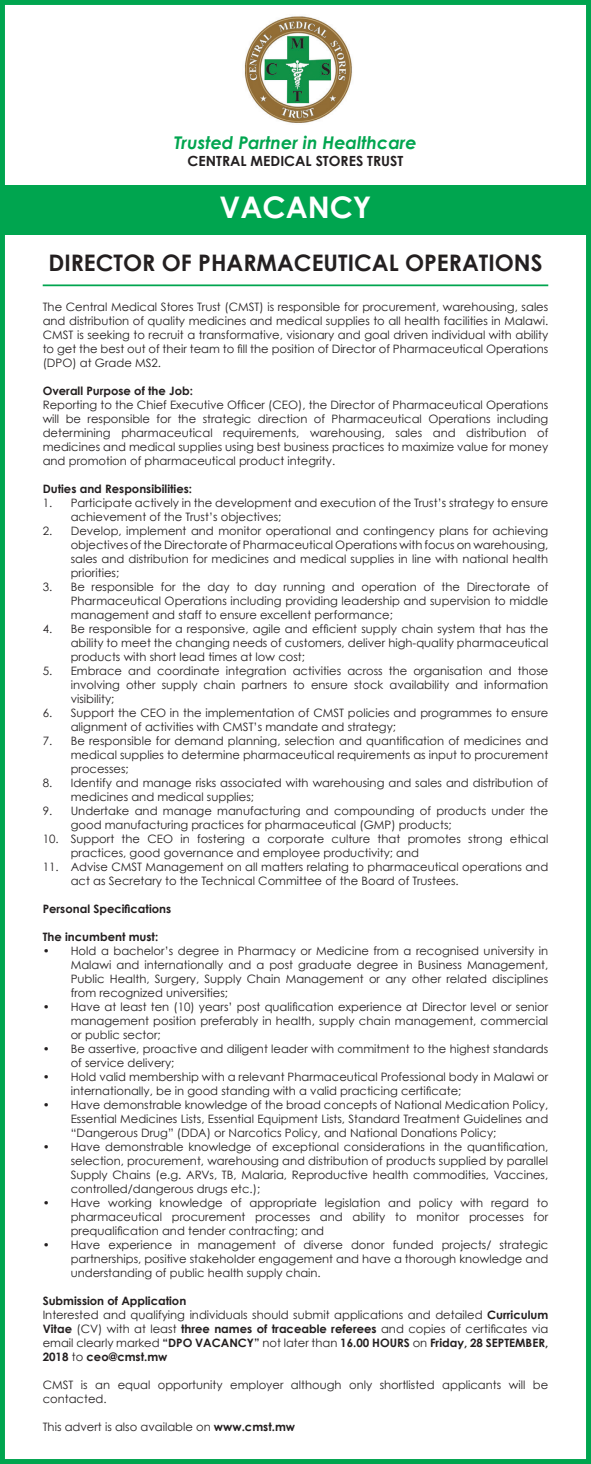
<style>
.page{position:relative;width:591px;height:1464px;background:#fff}
.page>*{position:absolute;margin:0;border:0;box-sizing:border-box;transform-origin:0 0}
.t1{font:700 29.75px "Century Gothic";color:#fff}
.t2{font:700 22.75px "Century Gothic";color:#231f20}
.t3{font:italic 700 17.5px "Century Gothic";color:#00a54f}
.t4{font:700 14px "Century Gothic";color:#231f20}
.t5{font:11.55px/14px "Century Gothic";color:#231f20;text-align:justify}
.t6{font:700 11.55px "Century Gothic";color:#231f20}
.s1{font-weight:700}
</style>
<div class="page">
<div style="left:0;top:0;width:590px;height:1463px;border:5px solid #00a54f"></div>
<div style="left:2px;top:185px;width:588px;height:50px;background:#00a54f"></div>
<img style="left:244px;top:16px;width:108px;height:107px">
<hr style="left:43px;top:284px;width:505px;height:2px;background:#00a54f">
<p class="t3" style="left:174px;top:131px;width:244px">Trusted Partner in Healthcare</p>
<p class="t4" style="left:187px;top:152px;width:217px">CENTRAL MEDICAL STORES TRUST</p>
<p class="t1" style="left:219px;top:189px;width:153px">VACANCY</p>
<p class="t2" style="left:48px;top:249px;width:495px">DIRECTOR OF PHARMACEUTICAL OPERATIONS</p>
<p class="t5" style="left:43px;top:300px;width:507px">The Central Medical Stores Trust (CMST) is responsible for procurement, warehousing, sales and distribution of quality medicines and medical supplies to all health facilities in Malawi.<br>CMST is seeking to recruit a transformative, visionary and goal driven individual with ability to get the best out of their team to fill the position of Director of Pharmaceutical Operations (DPO) at Grade MS2.</p>
<p class="t6" style="left:43px;top:383px;width:152px">Overall Purpose of the Job:</p>
<p class="t5" style="left:43px;top:398px;width:507px">Reporting to the Chief Executive Officer (CEO), the Director of Pharmaceutical Operations will be responsible for the strategic direction of Pharmaceutical Operations including determining pharmaceutical requirements, warehousing, sales and distribution of medicines and medical supplies using best business practices to maximize value for money and promotion of pharmaceutical product integrity.</p>
<p class="t6" style="left:43px;top:481px;width:151px">Duties and Responsibilities:</p>
<p class="t5" style="left:71px;top:496px;width:479px;text-indent:-28px">1. Participate actively in the development and execution of the Trust’s strategy to ensure achievement of the Trust’s objectives;</p>
<p class="t5" style="left:71px;top:524px;width:479px;text-indent:-28px">2. Develop, implement and monitor operational and contingency plans for achieving objectives of the Directorate of Pharmaceutical Operations with focus on warehousing, sales and distribution for medicines and medical supplies in line with national health priorities;</p>
<p class="t5" style="left:71px;top:580px;width:479px;text-indent:-28px">3. Be responsible for the day to day running and operation of the Directorate of Pharmaceutical Operations including providing leadership and supervision to middle management and staff to ensure excellent performance;</p>
<p class="t5" style="left:71px;top:622px;width:479px;text-indent:-28px">4. Be responsible for a responsive, agile and efficient supply chain system that has the ability to meet the changing needs of customers, deliver high-quality pharmaceutical products with short lead times at low cost;</p>
<p class="t5" style="left:71px;top:664px;width:479px;text-indent:-28px">5. Embrace and coordinate integration activities across the organisation and those involving other supply chain partners to ensure stock availability and information visibility;</p>
<p class="t5" style="left:71px;top:706px;width:479px;text-indent:-28px">6. Support the CEO in the implementation of CMST policies and programmes to ensure alignment of activities with CMST’s mandate and strategy;</p>
<p class="t5" style="left:71px;top:734px;width:478px;text-indent:-28px">7. Be responsible for demand planning, selection and quantification of medicines and medical supplies to determine pharmaceutical requirements as input to procurement processes;</p>
<p class="t5" style="left:71px;top:776px;width:478px;text-indent:-28px">8. Identify and manage risks associated with warehousing and sales and distribution of medicines and medical supplies;</p>
<p class="t5" style="left:71px;top:804px;width:478px;text-indent:-28px">9. Undertake and manage manufacturing and compounding of products under the good manufacturing practices for pharmaceutical (GMP) products;</p>
<p class="t5" style="left:71px;top:832px;width:479px;text-indent:-28px">10. Support the CEO in fostering a corporate culture that promotes strong ethical practices, good governance and employee productivity; and</p>
<p class="t5" style="left:71px;top:860px;width:479px;text-indent:-28px">11. Advise CMST Management on all matters relating to pharmaceutical operations and act as Secretary to the Technical Committee of the Board of Trustees.</p>
<p class="t6" style="left:43px;top:901px;width:130px">Personal Specifications</p>
<p class="t6" style="left:43px;top:929px;width:117px">The incumbent must:</p>
<p class="t5" style="left:71px;top:944px;width:479px;text-indent:-28px">• Hold a bachelor’s degree in Pharmacy or Medicine from a recognised university in Malawi and internationally and a post graduate degree in Business Management, Public Health, Surgery, Supply Chain Management or any other related disciplines from recognized universities;</p>
<p class="t5" style="left:71px;top:1000px;width:479px;text-indent:-28px">• Have at least ten (10) years’ post qualification experience at Director level or senior management position preferably in health, supply chain management, commercial or public sector;</p>
<p class="t5" style="left:71px;top:1042px;width:478px;text-indent:-28px">• Be assertive, proactive and diligent leader with commitment to the highest standards of service delivery;</p>
<p class="t5" style="left:71px;top:1070px;width:478px;text-indent:-28px">• Hold valid membership with a relevant Pharmaceutical Professional body in Malawi or internationally, be in good standing with a valid practicing certificate;</p>
<p class="t5" style="left:71px;top:1098px;width:479px;text-indent:-28px">• Have demonstrable knowledge of the broad concepts of National Medication Policy, Essential Medicines Lists, Essential Equipment Lists, Standard Treatment Guidelines and “Dangerous Drug” (DDA) or Narcotics Policy, and National Donations Policy;</p>
<p class="t5" style="left:71px;top:1140px;width:479px;text-indent:-28px">• Have demonstrable knowledge of exceptional considerations in the quantification, selection, procurement, warehousing and distribution of products supplied by parallel Supply Chains (e.g. ARVs, TB, Malaria, Reproductive health commodities, Vaccines, controlled/dangerous drugs etc.);</p>
<p class="t5" style="left:71px;top:1196px;width:479px;text-indent:-28px">• Have working knowledge of appropriate legislation and policy with regard to pharmaceutical procurement processes and ability to monitor processes for prequalification and tender contracting; and</p>
<p class="t5" style="left:71px;top:1238px;width:479px;text-indent:-28px">• Have experience in management of diverse donor funded projects/ strategic partnerships, positive stakeholder engagement and have a thorough knowledge and understanding of public health supply chain.</p>
<p class="t6" style="left:43px;top:1293px;width:145px">Submission of Application</p>
<p class="t5" style="left:43px;top:1308px;width:506px">Interested and qualifying individuals should submit applications and detailed <span class="s1">Curriculum Vitae</span> (CV) with at least <span class="s1">three names of traceable referees</span> and copies of certificates via email clearly marked <span class="s1">“DPO VACANCY”</span> not later than <span class="s1">16.00 HOURS</span> on <span class="s1">Friday, 28 SEPTEMBER, 2018</span> to <span class="s1">ceo@cmst.mw</span></p>
<p class="t5" style="left:43px;top:1378px;width:507px">CMST is an equal opportunity employer although only shortlisted applicants will be contacted.</p>
<p class="t5" style="left:43px;top:1420px;width:254px">This advert is also available on <span class="s1">www.cmst.mw</span></p>
</div>
